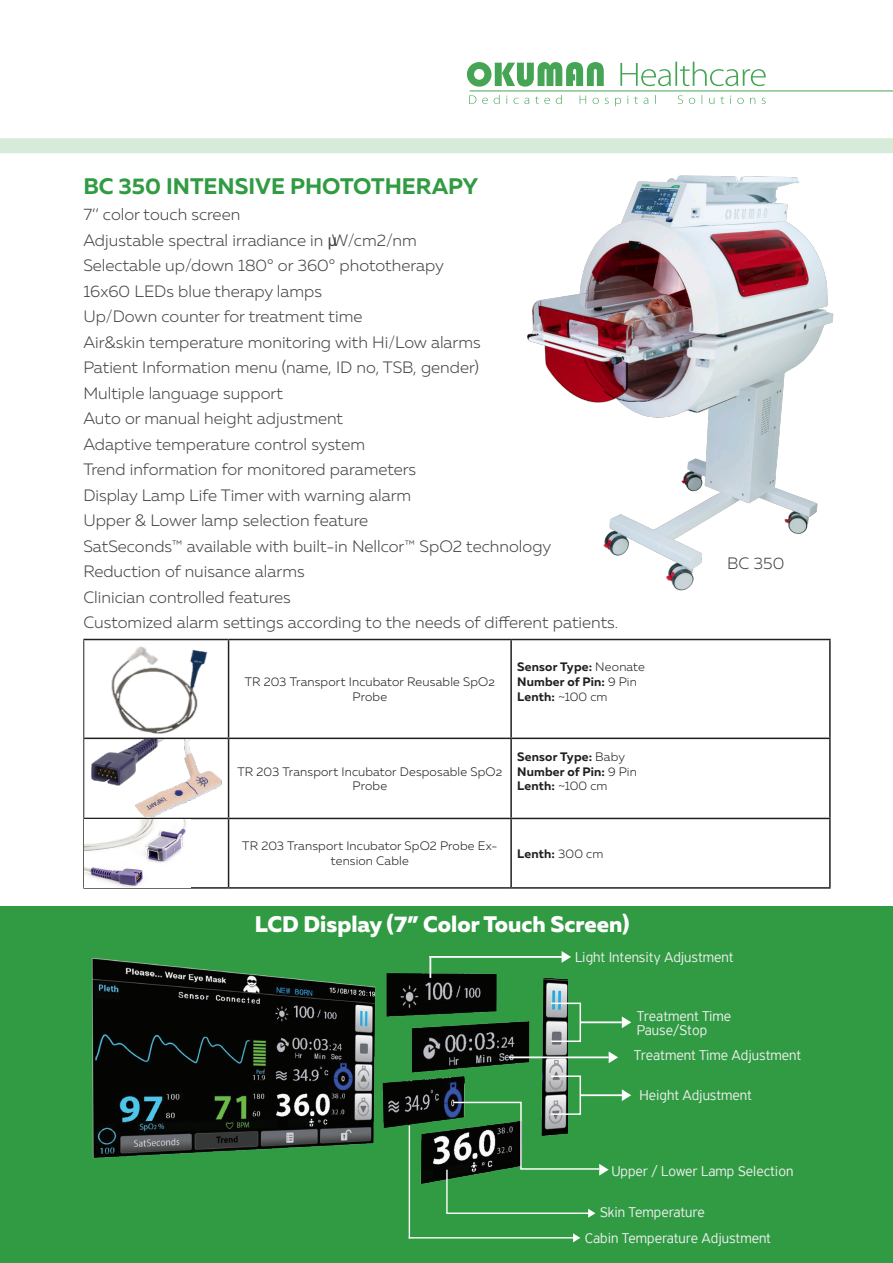
<style>
.page{position:relative;width:893px;height:1263px;background:#fff}
.page>*{position:absolute;margin:0;border:0;box-sizing:border-box;transform-origin:0 0}
.t1{font:800 22.5px "Muller";color:#fff}
.t2{font:700 22.5px "Muller";color:#309b42}
.t3{font:300 16.5px "Muller";color:#454647}
.t4{font:300 15px "PF Highway Sans Pro";color:#eeeeef}
.t5{font:300 12.3px/14.7px "Muller";letter-spacing:.01em;color:#231f20;text-align:center}
.t6{font:700 12.3px "Muller";letter-spacing:.015em;color:#231f20}
.s1{font-weight:300}
</style>
<div class="page">
<div style="left:0;top:907px;width:893px;height:356px;background:#309b42"></div>
<img style="left:524px;top:175px;width:310px;height:466px">
<img style="left:91px;top:951px;width:476px;height:279px">
<svg style="left:562px;top:951px;width:9px;height:12px"></svg>
<hr style="left:429px;top:956px;width:2px;height:22px;background:#fff">
<hr style="left:429px;top:956px;width:135px;height:2px;background:#fff">
<svg style="left:609px;top:1051px;width:9px;height:12px"></svg>
<svg style="left:622px;top:1016px;width:9px;height:12px"></svg>
<svg style="left:622px;top:1089px;width:9px;height:12px"></svg>
<hr style="left:509px;top:1056px;width:100px;height:2px;background:#fff">
<hr style="left:580px;top:1021px;width:42px;height:2px;background:#fff">
<hr style="left:580px;top:1094px;width:42px;height:2px;background:#fff">
<svg style="left:573px;top:1233px;width:7px;height:9px"></svg>
<hr style="left:409px;top:1237px;width:166px;height:1px;background:#fff">
<hr style="left:409px;top:1125px;width:1px;height:113px;background:#fff">
<svg style="left:588px;top:1209px;width:7px;height:9px"></svg>
<hr style="left:447px;top:1212px;width:143px;height:2px;background:#fff">
<hr style="left:446px;top:1170px;width:2px;height:44px;background:#fff">
<div style="left:550px;top:1002px;width:31px;height:40px;border:2px solid #fff"></div>
<div style="left:550px;top:1075px;width:31px;height:40px;border:2px solid #fff"></div>
<svg style="left:452px;top:1101px;width:157px;height:74px"></svg>
<div style="left:0;top:138px;width:893px;height:15px;background:#d6ebd9"></div>
<svg style="left:467px;top:62px;width:299px;height:44px"></svg>
<hr style="left:470px;top:91px;width:423px;height:1px;background:#309b42">
<hr style="left:83px;top:639px;width:146px;height:1px;background:#231f20">
<hr style="left:229px;top:639px;width:282px;height:1px;background:#231f20">
<hr style="left:228px;top:640px;width:1px;height:97px;background:#231f20">
<hr style="left:511px;top:639px;width:320px;height:1px;background:#231f20">
<hr style="left:510px;top:640px;width:2px;height:97px;background:#231f20">
<hr style="left:829px;top:640px;width:2px;height:97px;background:#231f20">
<hr style="left:84px;top:737px;width:145px;height:2px;background:#231f20">
<hr style="left:229px;top:737px;width:282px;height:2px;background:#231f20">
<hr style="left:228px;top:739px;width:1px;height:79px;background:#231f20">
<hr style="left:511px;top:737px;width:320px;height:2px;background:#231f20">
<hr style="left:510px;top:739px;width:2px;height:79px;background:#231f20">
<hr style="left:829px;top:739px;width:2px;height:79px;background:#231f20">
<hr style="left:84px;top:818px;width:145px;height:1px;background:#231f20">
<hr style="left:229px;top:818px;width:282px;height:1px;background:#231f20">
<hr style="left:228px;top:819px;width:1px;height:68px;background:#231f20">
<hr style="left:511px;top:818px;width:320px;height:1px;background:#231f20">
<hr style="left:510px;top:819px;width:2px;height:68px;background:#231f20">
<hr style="left:829px;top:819px;width:2px;height:68px;background:#231f20">
<hr style="left:229px;top:887px;width:282px;height:2px;background:#231f20">
<hr style="left:511px;top:887px;width:320px;height:2px;background:#231f20">
<hr style="left:83px;top:640px;width:1px;height:98px;background:#231f20">
<hr style="left:83px;top:738px;width:1px;height:80px;background:#231f20">
<hr style="left:83px;top:818px;width:1px;height:69px;background:#231f20">
<hr style="left:83px;top:887px;width:146px;height:2px;background:#231f20">
<img style="left:111px;top:646px;width:97px;height:88px">
<img style="left:91px;top:740px;width:130px;height:77px">
<img style="left:84px;top:819px;width:102px;height:68px">
<p class="t2" style="left:83px;top:172px;width:396px">BC 350 INTENSIVE PHOTOTHERAPY</p>
<p class="t3" style="left:83px;top:205px;width:158px">7’’ color touch screen</p>
<p class="t3" style="left:83px;top:230px;width:335px">Adjustable spectral irradiance in µW/cm2/nm</p>
<p class="t3" style="left:83px;top:256px;width:362px">Selectable up/down 180° or 360° phototherapy</p>
<p class="t3" style="left:83px;top:281px;width:240px">16x60 LEDs blue therapy lamps</p>
<p class="t3" style="left:83px;top:307px;width:281px">Up/Down counter for treatment time</p>
<p class="t3" style="left:83px;top:332px;width:399px">Air&amp;skin temperature monitoring with Hi/Low alarms</p>
<p class="t3" style="left:83px;top:358px;width:397px">Patient Information menu (name, ID no, TSB, gender)</p>
<p class="t3" style="left:83px;top:383px;width:201px">Multiple language support</p>
<p class="t3" style="left:83px;top:409px;width:261px">Auto or manual height adjustment</p>
<p class="t3" style="left:83px;top:434px;width:283px">Adaptive temperature control system</p>
<p class="t3" style="left:83px;top:460px;width:334px">Trend information for monitored parameters</p>
<p class="t3" style="left:83px;top:485px;width:329px">Display Lamp Life Timer with warning alarm</p>
<p class="t3" style="left:83px;top:511px;width:286px">Upper &amp; Lower lamp selection feature</p>
<p class="t3" style="left:83px;top:536px;width:469px">SatSeconds™ available with built-in Nellcor™ SpO2 technology</p>
<p class="t3" style="left:83px;top:562px;width:223px">Reduction of nuisance alarms</p>
<p class="t3" style="left:83px;top:587px;width:209px">Clinician controlled features</p>
<p class="t3" style="left:83px;top:613px;width:536px">Customized alarm settings according to the needs of different patients.</p>
<p class="t5" style="left:245px;top:674px;width:252px">TR 203 Transport Incubator Reusable SpO2<br>Probe</p>
<p class="t6" style="left:517px;top:659px;width:129px">Sensor Type: <span class="s1">Neonate</span></p>
<p class="t6" style="left:517px;top:674px;width:121px">Number of Pin: <span class="s1">9 Pin</span></p>
<p class="t6" style="left:517px;top:689px;width:92px">Lenth: <span class="s1">~100 cm</span></p>
<p class="t5" style="left:237px;top:764px;width:266px">TR 203 Transport Incubator Desposable SpO2<br>Probe</p>
<p class="t6" style="left:517px;top:749px;width:109px">Sensor Type: <span class="s1">Baby</span></p>
<p class="t6" style="left:517px;top:764px;width:121px">Number of Pin: <span class="s1">9 Pin</span></p>
<p class="t6" style="left:517px;top:778px;width:92px">Lenth: <span class="s1">~100 cm</span></p>
<p class="t5" style="left:242px;top:839px;width:257px">TR 203 Transport Incubator SpO2 Probe Ex&shy;tension Cable</p>
<p class="t6" style="left:517px;top:846px;width:88px">Lenth: <span class="s1">300 cm</span></p>
<p class="t3" style="left:727px;top:553px;width:59px">BC 350</p>
<p class="t1" style="left:255px;top:910px;width:376px">LCD Display (7” Color Touch Screen)</p>
<p class="t4" style="left:575px;top:948px;width:160px">Light Intensity Adjustment</p>
<p class="t4" style="left:637px;top:1007px;width:96px">Treatment Time</p>
<p class="t4" style="left:637px;top:1022px;width:72px">Pause/Stop</p>
<p class="t4" style="left:634px;top:1047px;width:169px">Treatment Time Adjustment</p>
<p class="t4" style="left:639px;top:1086px;width:114px">Height Adjustment</p>
<p class="t4" style="left:611px;top:1162px;width:183px">Upper / Lower Lamp Selection</p>
<p class="t4" style="left:600px;top:1204px;width:106px">Skin Temperature</p>
<p class="t4" style="left:585px;top:1229px;width:188px">Cabin Temperature Adjustment</p>
</div>
